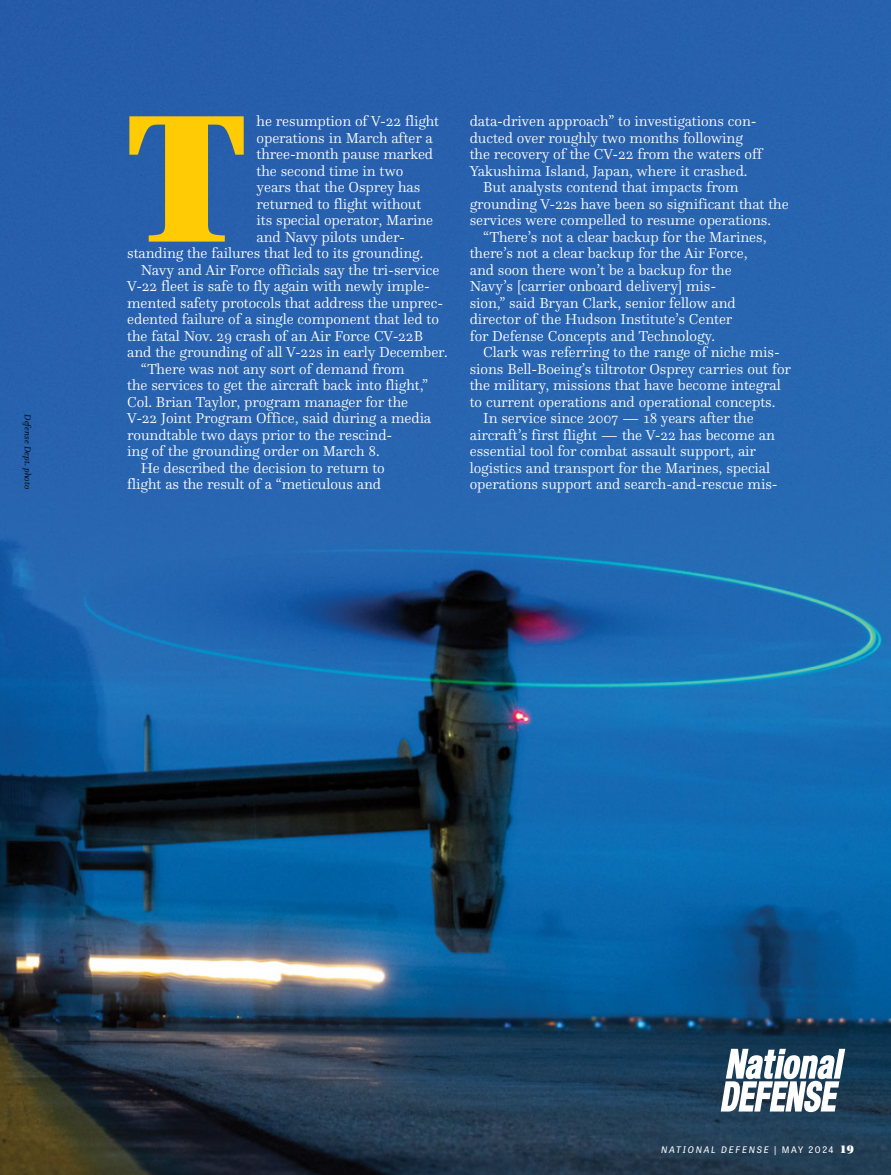
<style>
.page{position:relative;width:891px;height:1175px;background:#fff}
.page>*{position:absolute;margin:0;border:0;box-sizing:border-box;transform-origin:0 0}
.t1{font:192.75px "Utopia Std Black Headline";color:#ffcb05}
.t2{font:300 15px "Questa";letter-spacing:-.005em;color:#fff}
.t3{font:italic 9px "Tablet Gothic";letter-spacing:.195em;color:#fff}
.t4{font:italic 300 9px "Questa";color:#000}
.s1{font-style:normal}
.s2{font-family:"Utopia Std Black Headline";font-style:normal;font-size:12px}
</style>
<div class="page">
<img style="left:0;top:0;width:891px;height:1174px">
<svg style="left:721px;top:1048px;width:124px;height:64px"></svg>
<p class="t4" style="left:34px;top:414px;width:76px;rotate:90deg">Defense Dept. photo</p>
<h1 class="t1" style="left:127px;top:78px;width:120px">T</h1>
<p class="t2" style="left:257px;top:112px;width:184px">he resumption of V-22 flight</p>
<p class="t2" style="left:257px;top:128px;width:178px">operations in March after a</p>
<p class="t2" style="left:257px;top:145px;width:178px">three-month pause marked</p>
<p class="t2" style="left:257px;top:161px;width:148px">the second time in two</p>
<p class="t2" style="left:257px;top:178px;width:165px">years that the Osprey has</p>
<p class="t2" style="left:257px;top:194px;width:166px">returned to flight without</p>
<p class="t2" style="left:257px;top:211px;width:178px">its special operator, Marine</p>
<p class="t2" style="left:257px;top:227px;width:150px">and Navy pilots under-</p>
<p class="t2" style="left:127px;top:244px;width:298px">standing the failures that led to its grounding.</p>
<p class="t2" style="left:141px;top:260px;width:300px">Navy and Air Force officials say the tri-service</p>
<p class="t2" style="left:127px;top:277px;width:304px">V-22 fleet is safe to fly again with newly imple-</p>
<p class="t2" style="left:127px;top:293px;width:317px">mented safety protocols that address the unprec-</p>
<p class="t2" style="left:127px;top:310px;width:313px">edented failure of a single component that led to</p>
<p class="t2" style="left:127px;top:326px;width:297px">the fatal Nov. 29 crash of an Air Force CV-22B</p>
<p class="t2" style="left:127px;top:343px;width:322px">and the grounding of all V-22s in early December.</p>
<p class="t2" style="left:141px;top:359px;width:265px">“There was not any sort of demand from</p>
<p class="t2" style="left:127px;top:376px;width:302px">the services to get the aircraft back into flight,”</p>
<p class="t2" style="left:127px;top:392px;width:282px">Col. Brian Taylor, program manager for the</p>
<p class="t2" style="left:127px;top:409px;width:305px">V-22 Joint Program Office, said during a media</p>
<p class="t2" style="left:127px;top:425px;width:267px">roundtable two days prior to the rescind-</p>
<p class="t2" style="left:127px;top:442px;width:254px">ing of the grounding order on March 8.</p>
<p class="t2" style="left:141px;top:458px;width:245px">He described the decision to return to</p>
<p class="t2" style="left:127px;top:475px;width:255px">flight as the result of a “meticulous and</p>
<p class="t2" style="left:470px;top:112px;width:288px">data-driven approach” to investigations con-</p>
<p class="t2" style="left:470px;top:128px;width:275px">ducted over roughly two months following</p>
<p class="t2" style="left:470px;top:145px;width:294px">the recovery of the CV-22 from the waters off</p>
<p class="t2" style="left:470px;top:161px;width:279px">Yakushima Island, Japan, where it crashed.</p>
<p class="t2" style="left:483px;top:178px;width:257px">But analysts contend that impacts from</p>
<p class="t2" style="left:470px;top:194px;width:320px">grounding V-22s have been so significant that the</p>
<p class="t2" style="left:470px;top:211px;width:303px">services were compelled to resume operations.</p>
<p class="t2" style="left:483px;top:227px;width:285px">“There’s not a clear backup for the Marines,</p>
<p class="t2" style="left:470px;top:244px;width:279px">there’s not a clear backup for the Air Force,</p>
<p class="t2" style="left:470px;top:260px;width:263px">and soon there won’t be a backup for the</p>
<p class="t2" style="left:470px;top:277px;width:248px">Navy’s [carrier onboard delivery] mis-</p>
<p class="t2" style="left:470px;top:293px;width:268px">sion,” said Bryan Clark, senior fellow and</p>
<p class="t2" style="left:470px;top:310px;width:264px">director of the Hudson Institute’s Center</p>
<p class="t2" style="left:470px;top:326px;width:247px">for Defense Concepts and Technology.</p>
<p class="t2" style="left:483px;top:343px;width:298px">Clark was referring to the range of niche mis-</p>
<p class="t2" style="left:470px;top:359px;width:323px">sions Bell-Boeing’s tiltrotor Osprey carries out for</p>
<p class="t2" style="left:470px;top:376px;width:313px">the military, missions that have become integral</p>
<p class="t2" style="left:470px;top:392px;width:307px">to current operations and operational concepts.</p>
<p class="t2" style="left:483px;top:409px;width:272px">In service since 2007 — 18 years after the</p>
<p class="t2" style="left:470px;top:425px;width:307px">aircraft’s first flight — the V-22 has become an</p>
<p class="t2" style="left:470px;top:442px;width:288px">essential tool for combat assault support, air</p>
<p class="t2" style="left:470px;top:458px;width:302px">logistics and transport for the Marines, special</p>
<p class="t2" style="left:470px;top:475px;width:309px">operations support and search-and-rescue mis-</p>
<p class="t3" style="left:661px;top:1143px;width:194px">NATIONAL DEFENSE <span class="s1">| MAY 2024</span> <span class="s2">19</span></p>
</div>
